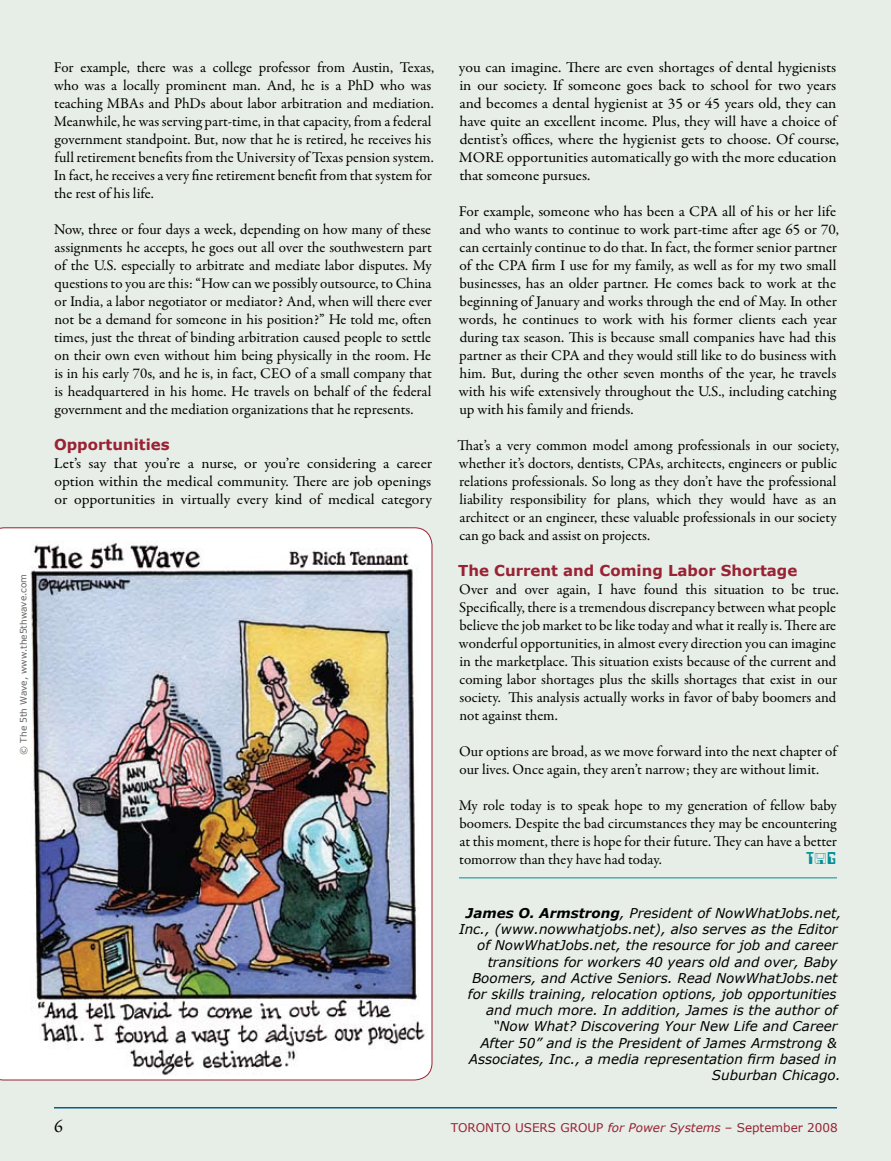
<style>
.page{position:relative;width:891px;height:1161px;background:#e7ede7}
.page>*{position:absolute;margin:0;border:0;box-sizing:border-box;transform-origin:0 0}
.t1{font:18px "Garamond Premr Pro";color:#000}
.t2{font:15px/18px "Garamond Premr Pro";color:#000}
.t3{font:15px/18px "Garamond Premr Pro";color:#000;text-align:justify;scale:1.05 1}
.t4{font:700 15px "Verdana";color:#923}
.t5{font:15px "Keypunch Plain";color:#008f97}
.t6{font:italic 13.5px "Verdana";color:#000}
.t7{font:12px "Verdana";color:#923}
.t8{font:9px "Verdana";color:#636363}
.s1{font-weight:700}
.s2{font-style:italic}
</style>
<div class="page">
<img style="left:0;top:528px;width:432px;height:552px">
<hr style="left:54px;top:1107px;width:783px;height:1px;background:#006285">
<hr style="left:459px;top:878px;width:378px;height:1px;background:#008f97">
<p class="t8" style="left:18px;top:755px;width:182px;rotate:-90deg">© The 5th Wave, www.the5thwave.com</p>
<p class="t2" style="left:54px;top:59px;width:382px">For example, there was a college professor from Austin, Texas, who was a locally prominent man. And, he is a PhD who was teaching MBAs and PhDs about labor arbitration and mediation.<br>Meanwhile, he was serving part-time, in that capacity, from a federal government standpoint. But, now that he is retired, he receives his full retirement benefits from the University of Texas pension system.<br>In fact, he receives a very fine retirement benefit from that system for the rest of his life.</p>
<p class="t2" style="left:54px;top:221px;width:380px;text-align:justify">Now, three or four days a week, depending on how many of these assignments he accepts, he goes out all over the southwestern part of the U.S. especially to arbitrate and mediate labor disputes. My questions to you are this: “How can we possibly outsource, to China or India, a labor negotiator or mediator? And, when will there ever not be a demand for someone in his position?” He told me, often times, just the threat of binding arbitration caused people to settle on their own even without him being physically in the room. He is in his early 70s, and he is, in fact, CEO of a small company that is headquartered in his home. He travels on behalf of the federal government and the mediation organizations that he represents.</p>
<p class="t4" style="left:54px;top:435px;width:117px">Opportunities</p>
<p class="t3" style="left:54px;top:455px;width:362px">Let’s say that you’re a nurse, or you’re considering a career option within the medical community. There are job openings or opportunities in virtually every kind of medical category</p>
<p class="t3" style="left:459px;top:59px;width:364px;text-align:left">you can imagine. There are even shortages of dental hygienists in our society. If someone goes back to school for two years and becomes a dental hygienist at 35 or 45 years old, they can have quite an excellent income. Plus, they will have a choice of dentist’s offices, where the hygienist gets to choose. Of course, MORE opportunities automatically go with the more education that someone pursues.</p>
<p class="t2" style="left:459px;top:203px;width:382px">For example, someone who has been a CPA all of his or her life and who wants to continue to work part-time after age 65 or 70, can certainly continue to do that. In fact, the former senior partner of the CPA firm I use for my family, as well as for my two small businesses, has an older partner. He comes back to work at the beginning of January and works through the end of May. In other words, he continues to work with his former clients each year during tax season. This is because small companies have had this partner as their CPA and they would still like to do business with him. But, during the other seven months of the year, he travels with his wife extensively throughout the U.S., including catching up with his family and friends.</p>
<p class="t2" style="left:458px;top:437px;width:383px">That’s a very common model among professionals in our society, whether it’s doctors, dentists, CPAs, architects, engineers or public relations professionals. So long as they don’t have the professional liability responsibility for plans, which they would have as an architect or an engineer, these valuable professionals in our society can go back and assist on projects.</p>
<p class="t4" style="left:458px;top:561px;width:341px">The Current and Coming Labor Shortage</p>
<p class="t2" style="left:459px;top:581px;width:381px">Over and over again, I have found this situation to be true.<br>Specifically, there is a tremendous discrepancy between what people believe the job market to be like today and what it really is. There are wonderful opportunities, in almost every direction you can imagine in the marketplace. This situation exists because of the current and coming labor shortages plus the skills shortages that exist in our society. This analysis actually works in favor of baby boomers and not against them.</p>
<p class="t2" style="left:459px;top:743px;width:379px">Our options are broad, as we move forward into the next chapter of our lives. Once again, they aren’t narrow; they are without limit.</p>
<p class="t2" style="left:459px;top:797px;width:380px;text-align:justify">My role today is to speak hope to my generation of fellow baby boomers. Despite the bad circumstances they may be encountering at this moment, there is hope for their future. They can have a better tomorrow than they have had today.</p>
<p class="t5" style="left:806px;top:849px;width:31px">T G</p>
<p class="t6" style="left:466px;top:904px;width:377px"><span class="s1">James O. Armstrong</span>, President of NowWhatJobs.net,</p>
<p class="t6" style="left:459px;top:921px;width:380px">Inc., (www.nowwhatjobs.net), also serves as the Editor</p>
<p class="t6" style="left:477px;top:937px;width:362px">of NowWhatJobs.net, the resource for job and career</p>
<p class="t6" style="left:488px;top:953px;width:351px">transitions for workers 40 years old and over, Baby</p>
<p class="t6" style="left:472px;top:969px;width:367px">Boomers, and Active Seniors. Read NowWhatJobs.net</p>
<p class="t6" style="left:468px;top:986px;width:370px">for skills training, relocation options, job opportunities</p>
<p class="t6" style="left:486px;top:1002px;width:353px">and much more. In addition, James is the author of</p>
<p class="t6" style="left:493px;top:1018px;width:346px">“Now What? Discovering Your New Life and Career</p>
<p class="t6" style="left:480px;top:1034px;width:358px">After 50” and is the President of James Armstrong &amp;</p>
<p class="t6" style="left:469px;top:1050px;width:369px">Associates, Inc., a media representation firm based in</p>
<p class="t6" style="left:712px;top:1066px;width:130px">Suburban Chicago.</p>
<p class="t1" style="left:54px;top:1116px;width:10px">6</p>
<p class="t7" style="left:451px;top:1120px;width:388px">TORONTO USERS GROUP <span class="s2">for Power Systems</span> – September 2008</p>
</div>
